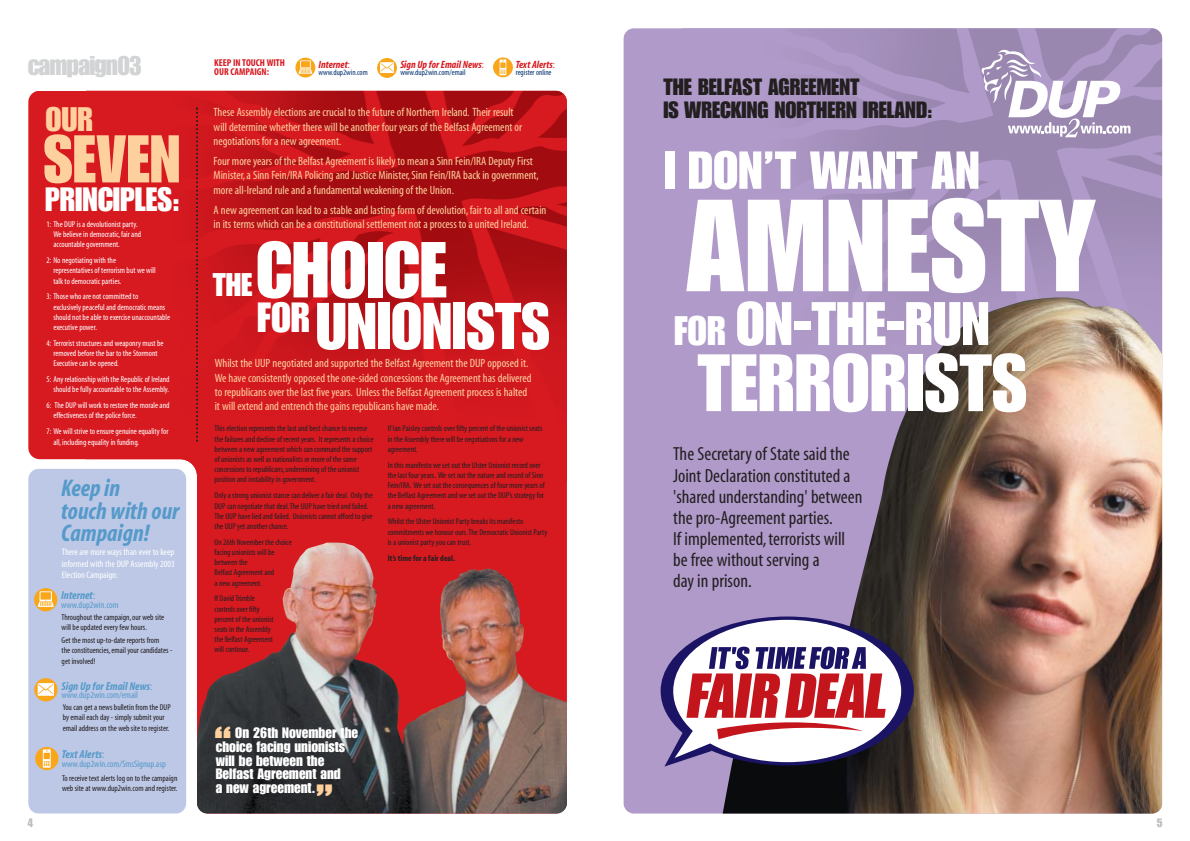
<style>
.page{position:relative;width:1190px;height:841px;background:#fff}
.page>*{position:absolute;margin:0;border:0;box-sizing:border-box;transform-origin:0 0}
.t1{font:128.2px "Impact";color:#fff}
.t2{font:79.6px "Impact";color:#fff}
.t3{font:77.6px "Impact";color:#fff}
.t4{font:66px "Impact";color:#fed09e}
.t5{font:64.6px "Impact";color:#fff}
.t6{font:60.1px "Impact";color:#fff}
.t7{font:52.3px "Impact";color:#fff}
.t8{font:48.3px "Impact";color:#fed09e}
.t9{font:33.4px "Impact";color:#fed09e}
.t10{font:33.1px "Impact";color:#fff}
.t11{font:32.1px "Impact";color:#fff}
.t12{font:26.4px "Impact";letter-spacing:-.03em;color:#d1d3d4}
.t13{font:italic 700 condensed 24.2px/22.5px "Myriad";color:#559aca}
.t14{font:23.1px/22.5px "Impact";color:#231f20}
.t15{font:condensed 19px/21.1px "Myriad";color:#231f20}
.t16{font:14.8px/13.9px "Impact";color:#fff}
.t17{font:condensed 12px/14.4px "Myriad";color:#fed09e}
.t18{font:12px "Impact";color:#bbbdc0}
.t19{font:italic 700 condensed 11.5px "Myriad";color:#559aca}
.t20{font:italic 700 condensed 10.6px "Myriad";color:#d71920}
.t21{font:700 condensed 10px/9px "Myriad";color:#d71920}
.t22{font:condensed 9.5px/11.4px "Myriad";color:#fff;text-align:justify}
.t23{font:condensed 9.5px "Myriad";color:#559aca}
.t24{font:condensed 8.5px/10.2px "Myriad";color:#231f20}
.t25{font:condensed 8.5px/10.2px "Myriad";color:#fff}
.t26{font:700 condensed 8.5px "Myriad";color:#231f20}
.t27{font:condensed 8.1px "Myriad";color:#002e6e}
.s1{font-weight:400;font-style:normal}
.s2{font-size:40.4px}
</style>
<div class="page">
<svg style="left:28px;top:91px;width:539px;height:721px;background:#da2e34"></svg>
<img style="left:87px;top:91px;width:480px;height:391px">
<svg style="left:295px;top:58px;width:20px;height:20px"></svg>
<svg style="left:300px;top:60px;width:11px;height:9px"></svg>
<div style="left:301px;top:61px;width:9px;height:6px;background:#faa61a"></div>
<svg style="left:299px;top:68px;width:13px;height:6px"></svg>
<div style="left:377px;top:58px;width:20px;height:20px;background:#faa61a;border-radius:50%"></div>
<svg style="left:380px;top:62px;width:14px;height:11px"></svg>
<svg style="left:381px;top:63px;width:12px;height:9px"></svg>
<svg style="left:493px;top:57px;width:20px;height:20px"></svg>
<div style="left:500px;top:60px;width:6px;height:15px;background:#fff"></div>
<svg style="left:500px;top:59px;width:6px;height:15px"></svg>
<img style="left:197px;top:543px;width:370px;height:271px">
<svg style="left:196px;top:108px;width:2px;height:334px"></svg>
<div style="left:28px;top:469px;width:158px;height:345px;background:#bdc8e6;border-radius:10px"></div>
<div style="left:34px;top:588px;width:23px;height:23px;background:#faa61a;border-radius:50%"></div>
<svg style="left:40px;top:591px;width:12px;height:10px"></svg>
<div style="left:41px;top:592px;width:10px;height:8px;background:#faa61a"></div>
<svg style="left:38px;top:600px;width:16px;height:7px"></svg>
<svg style="left:34px;top:678px;width:24px;height:23px"></svg>
<div style="left:38px;top:683px;width:16px;height:13px;background:#fff"></div>
<svg style="left:38px;top:684px;width:15px;height:10px"></svg>
<div style="left:35px;top:747px;width:23px;height:23px;background:#faa61a;border-radius:50%"></div>
<div style="left:43px;top:749px;width:8px;height:19px;background:#fef9f1"></div>
<svg style="left:44px;top:749px;width:6px;height:17px"></svg>
<div style="left:624px;top:28px;width:538px;height:786px;background:#b09aca;border-radius:10px"></div>
<img style="left:682px;top:28px;width:480px;height:270px">
<img style="left:722px;top:298px;width:440px;height:516px">
<svg style="left:661px;top:617px;width:253px;height:150px;background:#ac879a"></svg>
<svg style="left:982px;top:50px;width:149px;height:87px"></svg>
<h3 class="t12" style="left:28px;top:56px;width:116px">campaign03</h3>
<h3 class="t9" style="left:45px;top:107px;width:49px">OUR</h3>
<h3 class="t4" style="left:44px;top:135px;width:138px">SEVEN</h3>
<h3 class="t10" style="left:45px;top:187px;width:137px">PRINCIPLES:</h3>
<p class="t25" style="left:53px;top:220px;width:89px;text-indent:-7px">1: The DUP is a devolutionist party.<br>We believe in democratic, fair and accountable government.</p>
<p class="t25" style="left:53px;top:256px;width:104px;text-indent:-7px">2: No negotiating with the representatives of terrorism but we will talk to democratic parties.</p>
<p class="t25" style="left:53px;top:292px;width:118px;text-indent:-7px">3: Those who are not committed to<br>exclusively peaceful and democratic means should not be able to exercise unaccountable executive power.</p>
<p class="t25" style="left:53px;top:339px;width:112px;text-indent:-7px">4: Terrorist structures and weaponry must be removed before the bar to the Stormont<br>Executive can be opened.</p>
<p class="t25" style="left:47px;top:375px;width:125px;text-align:right">5: Any relationship with the Republic of Ireland should be fully accountable to the Assembly.</p>
<p class="t25" style="left:53px;top:401px;width:118px;text-indent:-7px">6: The DUP will work to restore the morale and effectiveness of the police force.</p>
<p class="t25" style="left:53px;top:427px;width:117px;text-indent:-7px">7: We will strive to ensure genuine equality for all, including equality in funding.</p>
<h3 class="t13" style="left:61px;top:479px;width:120px">Keep in<br>touch with our<br>Campaign!</h3>
<p class="t22" style="left:62px;top:547px;width:114px">There are more ways than ever to keep informed with the DUP Assembly 2003<br>Election Campaign:</p>
<h3 class="t19" style="left:61px;top:591px;width:36px">Internet<span class="s1">:</span></h3>
<p class="t23" style="left:61px;top:601px;width:59px">www.dup2win.com</p>
<p class="t24" style="left:62px;top:613px;width:104px">Throughout the campaign, our web site will be updated every few hours.</p>
<p class="t24" style="left:62px;top:636px;width:112px">Get the most up-to-date reports from<br>the constituencies, email your candidates - get involved!</p>
<p class="t24" style="left:63px;top:703px;width:110px">You can get a news bulletin from the DUP by email each day - simply submit your email address on the web site to register.</p>
<h3 class="t19" style="left:62px;top:681px;width:92px">Sign Up for Email News<span class="s1">:</span></h3>
<p class="t23" style="left:62px;top:692px;width:78px">www.dup2win.com/email</p>
<h3 class="t19" style="left:62px;top:750px;width:44px">Text Alerts<span class="s1">:</span></h3>
<p class="t23" style="left:62px;top:760px;width:106px">www.dup2win.com/SmsSignup.asp</p>
<p class="t24" style="left:62px;top:774px;width:117px">To receive text alerts log on to the campaign web site at www.dup2win.com and register.</p>
<p class="t21" style="left:214px;top:59px;width:72px">KEEP IN TOUCH WITH<br>OUR CAMPAIGN:</p>
<p class="t20" style="left:400px;top:60px;width:85px">Sign Up for Email News<span class="s1">:</span></p>
<p class="t20" style="left:319px;top:60px;width:33px">Internet<span class="s1">:</span></p>
<p class="t27" style="left:319px;top:69px;width:51px">www.dup2win.com</p>
<p class="t27" style="left:400px;top:69px;width:67px">www.dup2win.com/email</p>
<p class="t20" style="left:516px;top:60px;width:41px">Text Alerts<span class="s1">:</span></p>
<p class="t27" style="left:516px;top:69px;width:37px">register online</p>
<h3 class="t17" style="left:214px;top:106px;width:310px">These Assembly elections are crucial to the future of Northern Ireland. Their result will determine whether there will be another four years of the Belfast Agreement or negotiations for a new agreement.</h3>
<p class="t17" style="left:214px;top:155px;width:327px">Four more years of the Belfast Agreement is likely to mean a Sinn Fein/IRA Deputy First<br>Minister, a Sinn Fein/IRA Policing and Justice Minister, Sinn Fein/IRA back in government, more all-Ireland rule and a fundamental weakening of the Union.</p>
<h3 class="t17" style="left:214px;top:204px;width:334px">A new agreement can lead to a stable and lasting form of devolution, fair to all and certain in its terms which can be a constitutional settlement not a process to a united Ireland.</h3>
<h3 class="t3" style="left:256px;top:242px;width:193px">CHOICE</h3>
<h3 class="t5" style="left:257px;top:303px;width:294px"><sup>FOR</sup>UNIONISTS</h3>
<h3 class="t11" style="left:213px;top:273px;width:41px">THE</h3>
<p class="t17" style="left:215px;top:357px;width:318px">Whilst the UUP negotiated and supported the Belfast Agreement the DUP opposed it.<br>We have consistently opposed the one-sided concessions the Agreement has delivered to republicans over the last five years. Unless the Belfast Agreement process is halted it will extend and entrench the gains republicans have made.</p>
<p class="t24" style="left:215px;top:424px;width:161px">This election represents the last and best chance to reverse the failures and decline of recent years. It represents a choice between a new agreement which can command the support of unionists as well as nationalists or more of the same concessions to republicans, undermining of the unionist position and instability in government.</p>
<p class="t24" style="left:215px;top:491px;width:160px">Only a strong unionist stance can deliver a fair deal. Only the DUP can negotiate that deal.The UUP have tried and failed.<br>The UUP have lied and failed. Unionists cannot afford to give the UUP yet another chance.</p>
<p class="t24" style="left:215px;top:538px;width:79px">On 26th November the choice facing unionists will be between the<br>Belfast Agreement and<br>a new agreement.</p>
<p class="t24" style="left:215px;top:594px;width:61px">If David Trimble controls over fifty percent of the unionist seats in the Assembly the Belfast Agreement will continue.</p>
<p class="t24" style="left:388px;top:424px;width:156px">If Ian Paisley controls over fifty percent of the unionist seats in the Assembly there will be negotiations for a new agreement.</p>
<p class="t24" style="left:388px;top:461px;width:158px">In this manifesto we set out the Ulster Unionist record over the last four years. We set out the nature and record of Sinn Fein/IRA. We set out the consequences of four more years of the Belfast Agreement and we set out the DUP’s strategy for a new agreement.</p>
<p class="t24" style="left:388px;top:517px;width:161px">Whilst the Ulster Unionist Party breaks its manifesto commitments we honour ours.The Democratic Unionist Party is a unionist party you can trust.</p>
<p class="t26" style="left:388px;top:555px;width:69px">It’s time for a fair deal.</p>
<h3 class="t8" style="left:215px;top:726px;width:18px">“</h3>
<h3 class="t16" style="left:216px;top:726px;width:144px;text-indent:20px">On 26th November the choice facing unionists will be between the<br>Belfast Agreement and<br>a new agreement.</h3>
<h3 class="t8" style="left:317px;top:785px;width:18px">”</h3>
<h3 class="t14" style="left:663px;top:77px;width:271px">THE BELFAST AGREEMENT<br>IS WRECKING NORTHERN IRELAND:</h3>
<h3 class="t7" style="left:664px;top:151px;width:317px">I DON’T WANT AN</h3>
<h1 class="t1" style="left:686px;top:200px;width:412px">AMNESTY</h1>
<h3 class="t6" style="left:674px;top:302px;width:317px"><span class="s2">FOR</span> ON-THE-RUN</h3>
<h2 class="t2" style="left:698px;top:354px;width:331px">TERRORISTS</h2>
<h3 class="t15" style="left:673px;top:445px;width:191px">The Secretary of State said the<br>Joint Declaration constituted a 'shared understanding' between the pro-Agreement parties.<br>If implemented, terrorists will be free without serving a<br>day in prison.</h3>
<h3 class="t18" style="left:27px;top:819px;width:7px">4</h3>
<h3 class="t18" style="left:1157px;top:819px;width:7px">5</h3>
</div>
